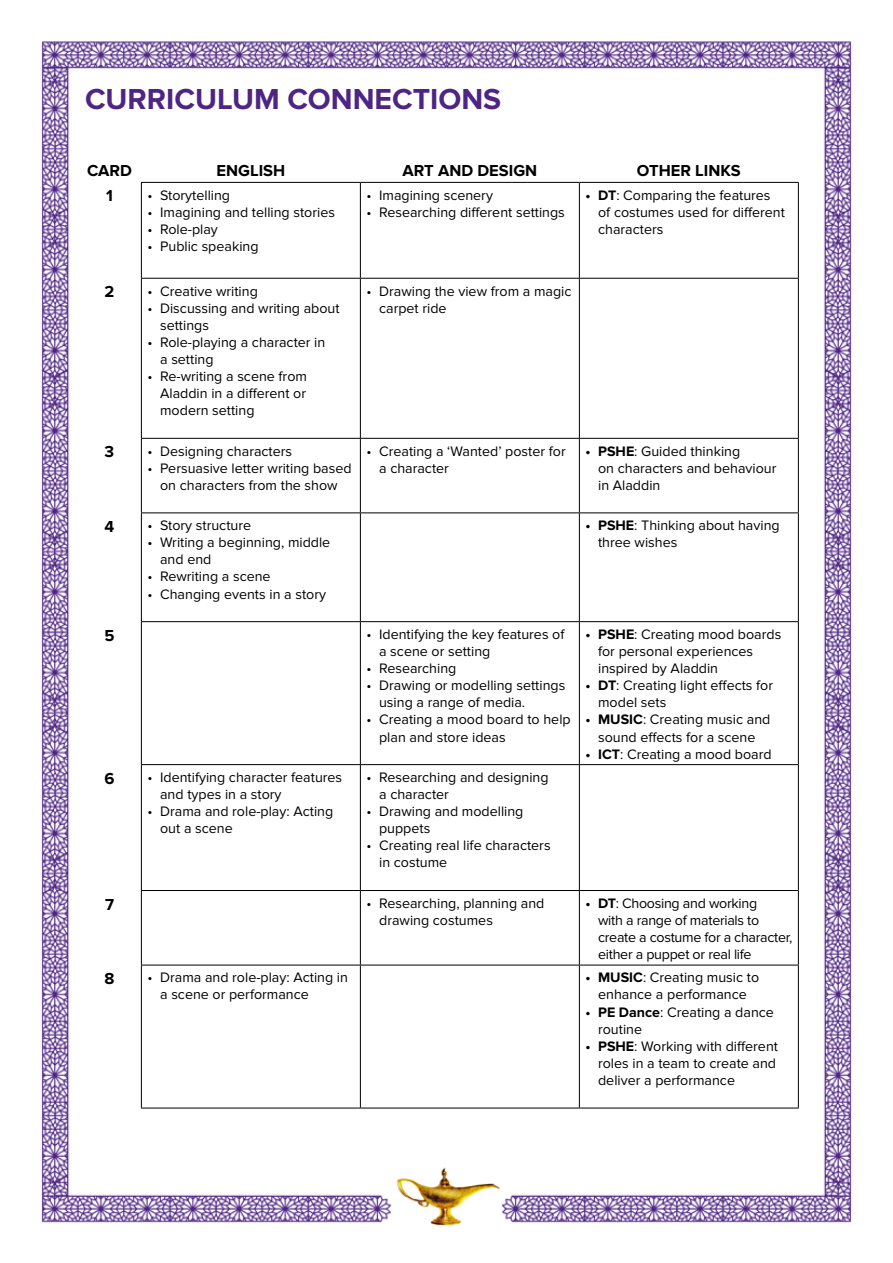
<style>
.page{position:relative;width:893px;height:1263px;background:#fff}
.page>*{position:absolute;margin:0;border:0;box-sizing:border-box;transform-origin:0 0}
.t1{font:700 30px "Proxima Nova";color:#4e2583}
.t2{font:700 16.5px "Proxima Nova";color:#000}
.t3{font:14.25px/17.1px "Proxima Nova";color:#000}
.t4{font:14.25px/17.1px "Proxima Nova";letter-spacing:-.02em;color:#000}
.s1{font-weight:700}
</style>
<div class="page">
<img style="left:41px;top:41px;width:811px;height:1185px">
<hr style="left:141px;top:182px;width:219px;height:1px;background:#000">
<hr style="left:141px;top:183px;width:1px;height:95px;background:#000">
<hr style="left:360px;top:182px;width:219px;height:1px;background:#000">
<hr style="left:360px;top:183px;width:1px;height:95px;background:#000">
<hr style="left:579px;top:182px;width:220px;height:1px;background:#000">
<hr style="left:579px;top:183px;width:1px;height:95px;background:#000">
<hr style="left:798px;top:183px;width:1px;height:95px;background:#000">
<hr style="left:141px;top:278px;width:219px;height:1px;background:#000">
<hr style="left:141px;top:279px;width:1px;height:159px;background:#000">
<hr style="left:360px;top:278px;width:219px;height:1px;background:#000">
<hr style="left:360px;top:279px;width:1px;height:159px;background:#000">
<hr style="left:579px;top:278px;width:220px;height:1px;background:#000">
<hr style="left:579px;top:279px;width:1px;height:159px;background:#000">
<hr style="left:798px;top:279px;width:1px;height:159px;background:#000">
<hr style="left:141px;top:438px;width:219px;height:1px;background:#000">
<hr style="left:141px;top:439px;width:1px;height:73px;background:#000">
<hr style="left:360px;top:438px;width:219px;height:1px;background:#000">
<hr style="left:360px;top:439px;width:1px;height:73px;background:#000">
<hr style="left:579px;top:438px;width:220px;height:1px;background:#000">
<hr style="left:579px;top:439px;width:1px;height:73px;background:#000">
<hr style="left:798px;top:439px;width:1px;height:73px;background:#000">
<hr style="left:141px;top:512px;width:219px;height:1px;background:#000">
<hr style="left:141px;top:513px;width:1px;height:108px;background:#000">
<hr style="left:360px;top:512px;width:219px;height:1px;background:#000">
<hr style="left:360px;top:513px;width:1px;height:108px;background:#000">
<hr style="left:579px;top:512px;width:220px;height:1px;background:#000">
<hr style="left:579px;top:513px;width:1px;height:108px;background:#000">
<hr style="left:798px;top:513px;width:1px;height:108px;background:#000">
<hr style="left:141px;top:621px;width:219px;height:1px;background:#000">
<hr style="left:141px;top:622px;width:1px;height:142px;background:#000">
<hr style="left:360px;top:621px;width:219px;height:1px;background:#000">
<hr style="left:360px;top:622px;width:1px;height:142px;background:#000">
<hr style="left:579px;top:621px;width:220px;height:1px;background:#000">
<hr style="left:579px;top:622px;width:1px;height:142px;background:#000">
<hr style="left:798px;top:622px;width:1px;height:142px;background:#000">
<hr style="left:141px;top:764px;width:219px;height:1px;background:#000">
<hr style="left:141px;top:765px;width:1px;height:125px;background:#000">
<hr style="left:360px;top:764px;width:219px;height:1px;background:#000">
<hr style="left:360px;top:765px;width:1px;height:125px;background:#000">
<hr style="left:579px;top:764px;width:220px;height:1px;background:#000">
<hr style="left:579px;top:765px;width:1px;height:125px;background:#000">
<hr style="left:798px;top:765px;width:1px;height:125px;background:#000">
<hr style="left:141px;top:890px;width:219px;height:1px;background:#000">
<hr style="left:141px;top:891px;width:1px;height:74px;background:#000">
<hr style="left:360px;top:890px;width:219px;height:1px;background:#000">
<hr style="left:360px;top:891px;width:1px;height:74px;background:#000">
<hr style="left:579px;top:890px;width:220px;height:1px;background:#000">
<hr style="left:579px;top:891px;width:1px;height:74px;background:#000">
<hr style="left:798px;top:891px;width:1px;height:74px;background:#000">
<hr style="left:141px;top:965px;width:219px;height:1px;background:#000">
<hr style="left:141px;top:965px;width:1px;height:143px;background:#000">
<hr style="left:360px;top:965px;width:219px;height:1px;background:#000">
<hr style="left:360px;top:965px;width:1px;height:143px;background:#000">
<hr style="left:579px;top:965px;width:220px;height:1px;background:#000">
<hr style="left:579px;top:965px;width:1px;height:143px;background:#000">
<hr style="left:798px;top:965px;width:1px;height:143px;background:#000">
<hr style="left:141px;top:1108px;width:219px;height:1px;background:#000">
<hr style="left:360px;top:1108px;width:219px;height:1px;background:#000">
<hr style="left:579px;top:1108px;width:220px;height:1px;background:#000">
<h1 class="t1" style="left:85px;top:81px;width:418px">CURRICULUM CONNECTIONS</h1>
<p class="t2" style="left:87px;top:161px;width:46px">CARD</p>
<p class="t2" style="left:217px;top:161px;width:70px">ENGLISH</p>
<p class="t2" style="left:402px;top:161px;width:136px">ART AND DESIGN</p>
<p class="t2" style="left:637px;top:161px;width:105px">OTHER LINKS</p>
<p class="t2" style="left:106px;top:186px;width:8px">1</p>
<p class="t3" style="left:147px;top:187px;width:84px">• Storytelling</p>
<p class="t3" style="left:147px;top:204px;width:189px">• Imagining and telling stories</p>
<p class="t3" style="left:147px;top:221px;width:72px">• Role-play</p>
<p class="t3" style="left:147px;top:238px;width:113px">• Public speaking</p>
<p class="t3" style="left:598px;top:187px;width:188px;text-indent:-13px"><span class="s1">• DT</span>: Comparing the features of costumes used for different characters</p>
<p class="t3" style="left:366px;top:187px;width:128px">• Imagining scenery</p>
<p class="t3" style="left:366px;top:204px;width:200px">• Researching different settings</p>
<p class="t2" style="left:105px;top:282px;width:11px">2</p>
<p class="t3" style="left:147px;top:282px;width:112px">• Creative writing</p>
<p class="t3" style="left:160px;top:299px;width:181px;text-indent:-13px">• Discussing and writing about settings</p>
<p class="t3" style="left:160px;top:334px;width:167px;text-indent:-13px">• Role-playing a character in a setting</p>
<p class="t3" style="left:160px;top:368px;width:148px;text-align:justify;text-indent:-13px">• Re-writing a scene from Aladdin in a different or modern setting</p>
<p class="t2" style="left:105px;top:442px;width:11px">3</p>
<p class="t3" style="left:147px;top:442px;width:146px">• Designing characters</p>
<p class="t3" style="left:147px;top:460px;width:206px;text-align:center">• Persuasive letter writing based on characters from the show</p>
<p class="t2" style="left:105px;top:517px;width:11px">4</p>
<p class="t3" style="left:147px;top:517px;width:105px">• Story structure</p>
<p class="t3" style="left:160px;top:534px;width:172px;text-indent:-13px">• Writing a beginning, middle and end</p>
<p class="t3" style="left:147px;top:568px;width:125px">• Rewriting a scene</p>
<p class="t3" style="left:147px;top:585px;width:180px">• Changing events in a story</p>
<p class="t3" style="left:379px;top:282px;width:194px;text-indent:-13px">• Drawing the view from a magic carpet ride</p>
<p class="t3" style="left:379px;top:442px;width:188px;text-indent:-13px">• Creating a ‘Wanted’ poster for a character</p>
<p class="t3" style="left:598px;top:442px;width:180px;text-indent:-13px"><span class="s1">• PSHE</span>: Guided thinking<br>on characters and behaviour in Aladdin</p>
<p class="t3" style="left:598px;top:517px;width:183px;text-indent:-13px"><span class="s1">• PSHE</span>: Thinking about having three wishes</p>
<p class="t2" style="left:104px;top:626px;width:12px">5</p>
<p class="t3" style="left:379px;top:626px;width:187px;text-indent:-13px">• Identifying the key features of a scene or setting</p>
<p class="t3" style="left:366px;top:660px;width:92px">• Researching</p>
<p class="t3" style="left:379px;top:677px;width:188px;text-indent:-13px">• Drawing or modelling settings using a range of media.</p>
<p class="t3" style="left:379px;top:711px;width:193px;text-indent:-13px">• Creating a mood board to help plan and store ideas</p>
<p class="t2" style="left:104px;top:769px;width:12px">6</p>
<p class="t3" style="left:160px;top:769px;width:184px;text-indent:-13px">• Identifying character features and types in a story</p>
<p class="t3" style="left:160px;top:803px;width:175px;text-indent:-13px">• Drama and role-play: Acting out a scene</p>
<p class="t3" style="left:379px;top:769px;width:171px;text-indent:-13px">• Researching and designing a character</p>
<p class="t3" style="left:379px;top:803px;width:146px;text-indent:-13px">• Drawing and modelling puppets</p>
<p class="t3" style="left:379px;top:837px;width:173px;text-indent:-13px">• Creating real life characters in costume</p>
<p class="t3" style="left:598px;top:626px;width:185px;text-indent:-13px"><span class="s1">• PSHE</span>: Creating mood boards for personal experiences inspired by Aladdin</p>
<p class="t3" style="left:598px;top:677px;width:176px;text-indent:-13px"><span class="s1">• DT</span>: Creating light effects for model sets</p>
<p class="t3" style="left:585px;top:711px;width:187px;text-align:center"><span class="s1">• MUSIC</span>: Creating music and sound effects for a scene</p>
<p class="t3" style="left:585px;top:745px;width:188px"><span class="s1">• ICT</span>: Creating a mood board</p>
<p class="t2" style="left:105px;top:894px;width:10px">7</p>
<p class="t3" style="left:379px;top:895px;width:167px;text-indent:-13px">• Researching, planning and drawing costumes</p>
<p class="t4" style="left:598px;top:895px;width:196px;text-indent:-13px"><span class="s1">• DT</span>: Choosing and working<br>with a range of materials to create a costume for a character, either a puppet or real life</p>
<p class="t2" style="left:104px;top:969px;width:11px">8</p>
<p class="t3" style="left:160px;top:969px;width:189px;text-indent:-13px">• Drama and role-play: Acting in a scene or performance</p>
<p class="t3" style="left:585px;top:969px;width:175px;text-align:center"><span class="s1">• MUSIC</span>: Creating music to enhance a performance</p>
<p class="t3" style="left:598px;top:1003px;width:177px;text-indent:-13px"><span class="s1">• PE Dance</span>: Creating a dance routine</p>
<p class="t3" style="left:598px;top:1038px;width:181px;text-indent:-13px"><span class="s1">• PSHE</span>: Working with different roles in a team to create and deliver a performance</p>
</div>
